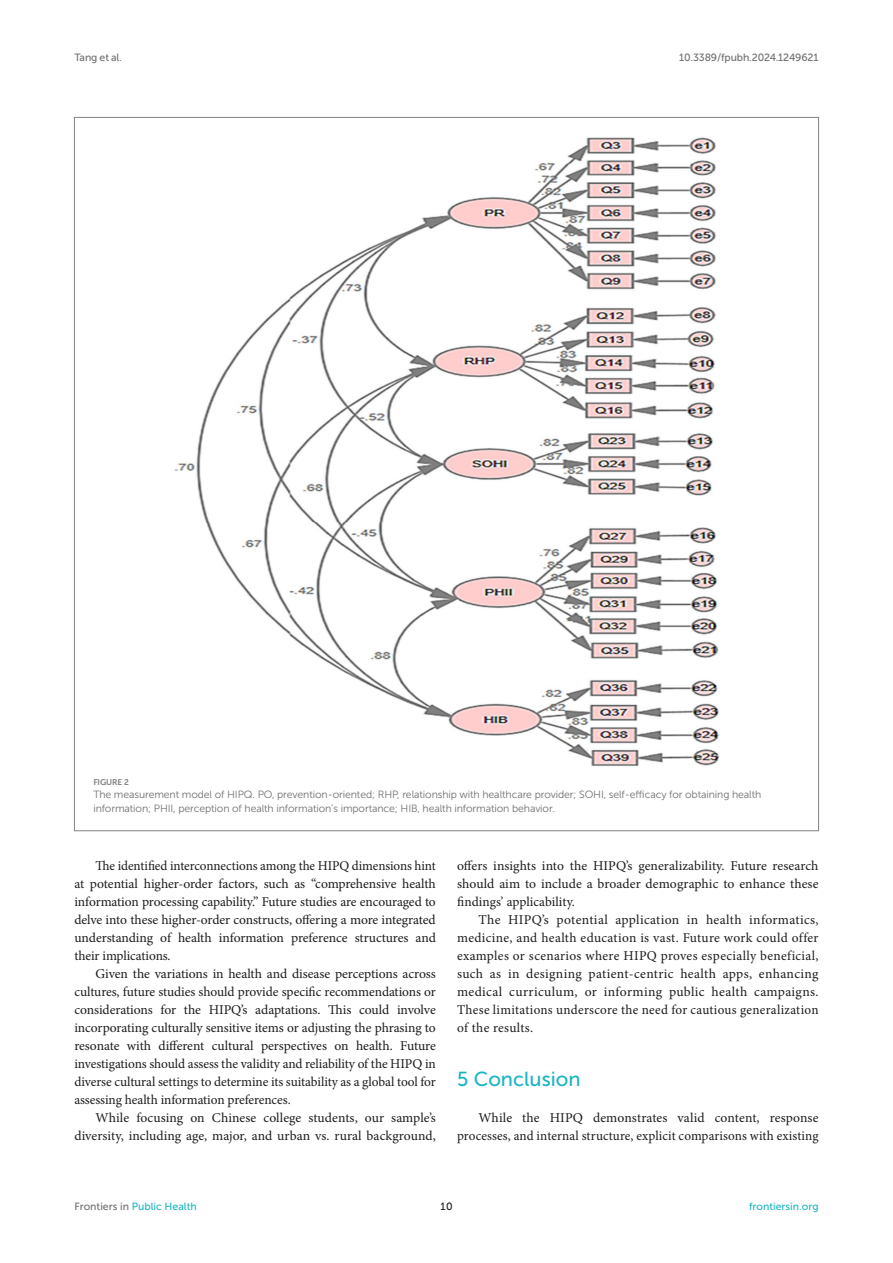
<style>
.page{position:relative;width:893px;height:1263px;background:#fff}
.page>*{position:absolute;margin:0;border:0;box-sizing:border-box;transform-origin:0 0}
.HEAD_1{font:20.25px "Museo Sans 500";color:#1db5c3}
.TEXT{font:13.5px/18px "Minion Pro";color:#1b1c1b;text-align:justify}
.TEXT_FLUSH{font:13.5px/18px "Minion Pro";letter-spacing:.01em;color:#1b1c1b;text-align:right}
.FIG_LEG{font:10.5px/13.5px "Museo Sans 300";letter-spacing:-.01em;color:#706f70}
.t1{font:10.5px "Museo Sans 500";color:#1db5c3}
.t2{font:10.5px "Museo Sans 500";letter-spacing:-.015em;color:#706f70}
.t3{font:10.5px "Museo Sans 500";color:#1b1c1b}
.FIG_HD{font:8.25px "Museo Sans 700";letter-spacing:-.01em;color:#7e7f7f}
.s1{color:#706f70}
</style>
<div class="page">
<img style="left:174px;top:137px;width:546px;height:629px">
<p class="t2" style="left:74px;top:51px;width:49px">Tang et al.</p>
<p class="t2" style="left:679px;top:51px;width:141px">10.3389/fpubh.2024.1249621</p>
<p class="FIG_HD" style="left:93px;top:777px;width:37px">FIGURE 2</p>
<p class="FIG_LEG" style="left:93px;top:788px;width:670px">The measurement model of HIPQ. PO, prevention-oriented; RHP, relationship with healthcare provider; SOHI, self-efficacy for obtaining health information; PHII, perception of health information’s importance; HIB, health information behavior.</p>
<p class="TEXT" style="left:74px;top:857px;width:363px;text-indent:21px">The identified interconnections among the HIPQ dimensions hint at potential higher-order factors, such as “comprehensive health information processing capability.” Future studies are encouraged to delve into these higher-order constructs, offering a more integrated understanding of health information preference structures and their implications.</p>
<p class="TEXT" style="left:74px;top:965px;width:363px;text-indent:21px">Given the variations in health and disease perceptions across cultures, future studies should provide specific recommendations or considerations for the HIPQ’s adaptations. This could involve incorporating culturally sensitive items or adjusting the phrasing to resonate with different cultural perspectives on health. Future investigations should assess the validity and reliability of the HIPQ in diverse cultural settings to determine its suitability as a global tool for assessing health information preferences.</p>
<p class="TEXT" style="left:74px;top:1109px;width:363px;text-align:right">While focusing on Chinese college students, our sample’s diversity, including age, major, and urban vs. rural background,</p>
<p class="TEXT" style="left:457px;top:857px;width:363px">offers insights into the HIPQ’s generalizability. Future research should aim to include a broader demographic to enhance these findings’ applicability.</p>
<p class="TEXT" style="left:457px;top:911px;width:363px;text-indent:21px">The HIPQ’s potential application in health informatics, medicine, and health education is vast. Future work could offer examples or scenarios where HIPQ proves especially beneficial, such as in designing patient-centric health apps, enhancing medical curriculum, or informing public health campaigns.<br>These limitations underscore the need for cautious generalization of the results.</p>
<p class="HEAD_1" style="left:457px;top:1068px;width:125px">5 Conclusion</p>
<p class="TEXT_FLUSH" style="left:457px;top:1109px;width:363px">While the HIPQ demonstrates valid content, response processes, and internal structure, explicit comparisons with existing</p>
<p class="t1" style="left:74px;top:1200px;width:124px"><span class="s1">Frontiers in</span> Public Health</p>
<p class="t3" style="left:440px;top:1200px;width:14px">10</p>
<p class="t1" style="left:749px;top:1200px;width:71px">frontiersin.org</p>
</div>
